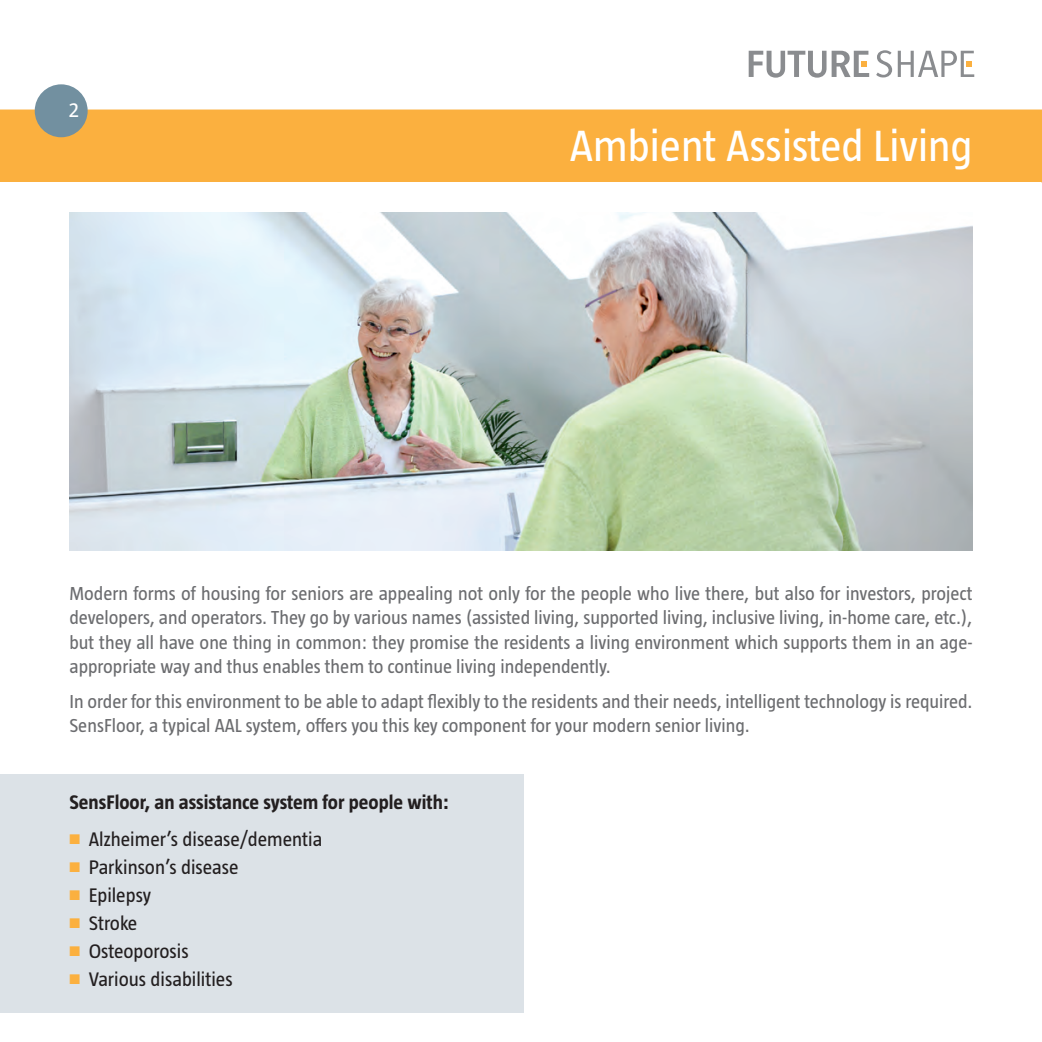
<style>
.page{position:relative;width:1042px;height:1042px;background:#fff}
.page>*{position:absolute;margin:0;border:0;box-sizing:border-box;transform-origin:0 0}
.t1{font:44.8px "Taz";color:#fff}
.t2{font:21px "Taz";color:#fff}
.t3{font:20.12px "Taz";color:#231f20}
.t4{font:700 20.12px "Taz";color:#231f20}
.t5{font:19.25px/24.5px "Taz";color:#6c6d70;text-align:justify}
.s1{color:#fbb03f}
</style>
<div class="page">
<div style="left:0;top:110px;width:1042px;height:73px;background:#fbb03f"></div>
<img style="left:69px;top:212px;width:903px;height:339px">
<div style="left:0;top:774px;width:523px;height:238px;background:#dce2e7"></div>
<svg style="left:748px;top:51px;width:121px;height:27px"></svg>
<svg style="left:876px;top:50px;width:16px;height:28px"></svg>
<svg style="left:898px;top:51px;width:76px;height:26px"></svg>
<div style="left:35px;top:84px;width:53px;height:53px;background:#7290a0;border-radius:50%"></div>
<p class="t2" style="left:69px;top:99px;width:12px">2</p>
<h1 class="t1" style="left:570px;top:122px;width:404px">Ambient Assisted Living</h1>
<p class="t5" style="left:69px;top:581px;width:904px">Modern forms of housing for seniors are appealing not only for the people who live there, but also for investors, project developers, and operators. They go by various names (assisted living, supported living, inclusive living, in-home care, etc.), but they all have one thing in common: they promise the residents a living environment which supports them in an age&shy;appropriate way and thus enables them to continue living independently.</p>
<p class="t5" style="left:69px;top:689px;width:904px">In order for this environment to be able to adapt flexibly to the residents and their needs, intelligent technology is required.<br>SensFloor, a typical AAL system, offers you this key component for your modern senior living.</p>
<p class="t4" style="left:69px;top:790px;width:381px">SensFloor, an assistance system for people with:</p>
<p class="t3" style="left:69px;top:828px;width:254px"><span class="s1">■</span> Alzheimer’s disease/dementia</p>
<p class="t3" style="left:69px;top:856px;width:171px"><span class="s1">■</span> Parkinson’s disease</p>
<p class="t3" style="left:69px;top:884px;width:83px"><span class="s1">■</span> Epilepsy</p>
<p class="t3" style="left:69px;top:912px;width:69px"><span class="s1">■</span> Stroke</p>
<p class="t3" style="left:69px;top:940px;width:121px"><span class="s1">■</span> Osteoporosis</p>
<p class="t3" style="left:69px;top:968px;width:165px"><span class="s1">■</span> Various disabilities</p>
</div>
